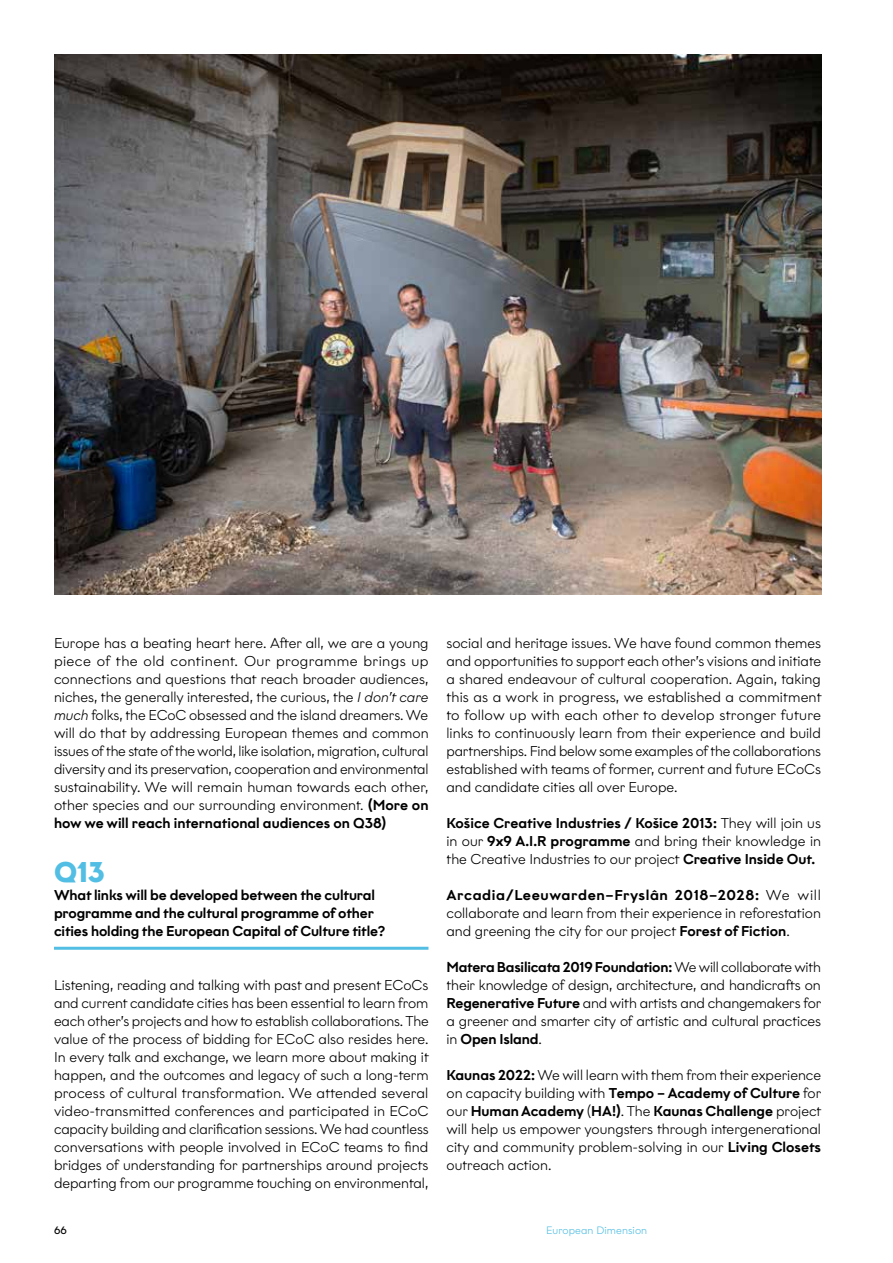
<style>
.page{position:relative;width:893px;height:1263px;background:#fff}
.page>*{position:absolute;margin:0;border:0;box-sizing:border-box;transform-origin:0 0}
.t1{font:700 28.5px "Graphit";color:#53bee3}
.t2{font:300 14.25px/18px "Graphit";color:#000;text-align:justify}
.t3{font:500 14.25px/18px "Graphit";letter-spacing:-.01em;color:#000}
.t4{font:300 10.65px "Graphit";letter-spacing:.01em;color:#53bee3}
.t5{font:10.65px "Graphit";color:#000}
.s1{font-style:italic}
.s2{font-weight:500}
</style>
<div class="page">
<hr style="left:54px;top:947px;width:374px;height:3px;background:#53bee3">
<img style="left:54px;top:54px;width:767px;height:540px">
<p class="t2" style="left:54px;top:634px;width:376px">Europe has a beating heart here. After all, we are a young piece of the old continent. Our programme brings up connections and questions that reach broader audiences, niches, the generally interested, the curious, the <span class="s1">I don’t care much</span> folks, the ECoC obsessed and the island dreamers. We will do that by addressing European themes and common issues of the state of the world, like isolation, migration, cultural diversity and its preservation, cooperation and environmental sustainability. We will remain human towards each other, other species and our surrounding environment. <span class="s2">(More on how we will reach international audiences on Q38)</span></p>
<h1 class="t1" style="left:54px;top:854px;width:52px">Q13</h1>
<p class="t3" style="left:54px;top:886px;width:333px">What links will be developed between the cultural programme and the cultural programme of other cities holding the European Capital of Culture title?</p>
<p class="t2" style="left:54px;top:976px;width:376px">Listening, reading and talking with past and present ECoCs and current candidate cities has been essential to learn from each other’s projects and how to establish collaborations. The value of the process of bidding for ECoC also resides here.<br>In every talk and exchange, we learn more about making it happen, and the outcomes and legacy of such a long-term process of cultural transformation. We attended several video-transmitted conferences and participated in ECoC capacity building and clarification sessions. We had countless conversations with people involved in ECoC teams to find bridges of understanding for partnerships around projects departing from our programme touching on environmental,</p>
<p class="t2" style="left:446px;top:634px;width:377px">social and heritage issues. We have found common themes and opportunities to support each other’s visions and initiate a shared endeavour of cultural cooperation. Again, taking this as a work in progress, we established a commitment to follow up with each other to develop stronger future links to continuously learn from their experience and build partnerships. Find below some examples of the collaborations established with teams of former, current and future ECoCs and candidate cities all over Europe.</p>
<p class="t2" style="left:446px;top:814px;width:376px"><span class="s2">Košice Creative Industries / Košice 2013:</span> They will join us in our <span class="s2">9x9 A.I.R programme</span> and bring their knowledge in the Creative Industries to our project <span class="s2">Creative Inside Out.</span></p>
<p class="t2" style="left:446px;top:886px;width:376px"><span class="s2">Arcadia/Leeuwarden–Fryslân 2018–2028:</span> We will collaborate and learn from their experience in reforestation and greening the city for our project <span class="s2">Forest of Fiction</span>.</p>
<p class="t2" style="left:446px;top:958px;width:376px"><span class="s2">Matera Basilicata 2019 Foundation:</span> We will collaborate with their knowledge of design, architecture, and handicrafts on <span class="s2">Regenerative Future</span> and with artists and changemakers for a greener and smarter city of artistic and cultural practices in <span class="s2">Open Island</span>.</p>
<p class="t2" style="left:446px;top:1066px;width:376px"><span class="s2">Kaunas 2022:</span> We will learn with them from their experience on capacity building with <span class="s2">Tempo – Academy of Culture</span> for our <span class="s2">Human Academy</span> (<span class="s2">HA!)</span>. The <span class="s2">Kaunas Challenge</span> project will help us empower youngsters through intergenerational city and community problem-solving in our <span class="s2">Living Closets </span>outreach action.</p>
<p class="t5" style="left:54px;top:1224px;width:14px">66</p>
<p class="t4" style="left:546px;top:1224px;width:103px">European Dimension</p>
</div>
